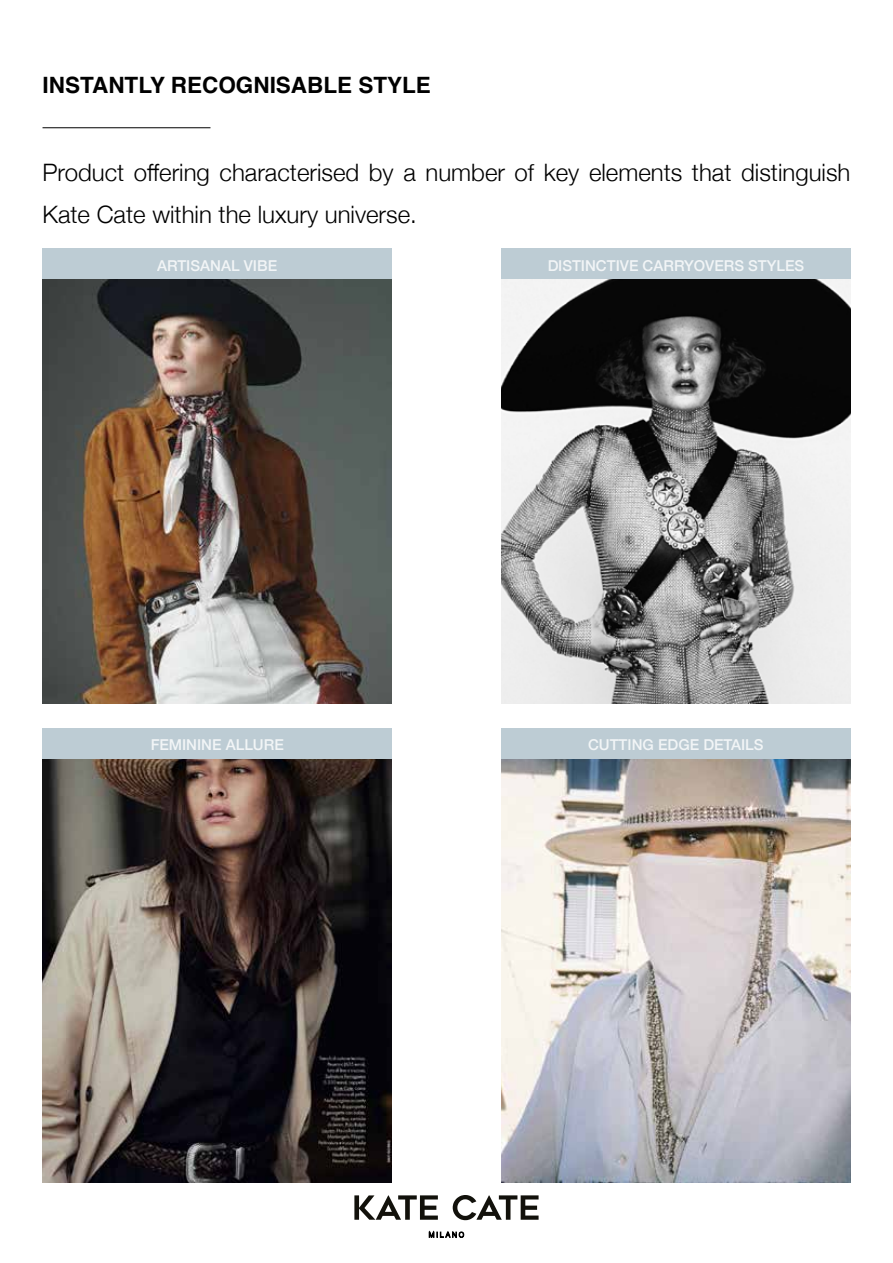
<style>
.page{position:relative;width:893px;height:1263px;background:#fff}
.page>*{position:absolute;margin:0;border:0;box-sizing:border-box;transform-origin:0 0}
.t1{font:300 24px/42px "Helvetica Neue";color:#000}
.t2{font:700 22.5px "Helvetica";color:#000}
.t3{font:500 15px "Helvetica Neue";color:#fff}
</style>
<div class="page">
<svg style="left:354px;top:1195px;width:84px;height:25px"></svg>
<svg style="left:453px;top:1195px;width:86px;height:25px"></svg>
<svg style="left:429px;top:1232px;width:35px;height:6px"></svg>
<hr style="left:43px;top:127px;width:167px;height:1px;background:#000">
<img style="left:43px;top:279px;width:349px;height:425px">
<img style="left:43px;top:758px;width:349px;height:424px">
<img style="left:501px;top:279px;width:349px;height:425px">
<img style="left:501px;top:758px;width:349px;height:424px">
<div style="left:43px;top:249px;width:349px;height:30px;background:#bdccd4"></div>
<div style="left:43px;top:728px;width:349px;height:30px;background:#bdccd4"></div>
<div style="left:501px;top:249px;width:349px;height:30px;background:#bdccd4"></div>
<div style="left:501px;top:728px;width:349px;height:30px;background:#bdccd4"></div>
<p class="t2" style="left:43px;top:76px;width:390px">INSTANTLY RECOGNISABLE STYLE</p>
<p class="t1" style="left:43px;top:150px;width:809px">Product offering characterised by a number of key elements that distinguish<br>Kate Cate within the luxury universe.</p>
<p class="t3" style="left:157px;top:256px;width:122px">ARTISANAL VIBE</p>
<p class="t3" style="left:547px;top:256px;width:258px">DISTINCTIVE CARRYOVERS STYLES</p>
<p class="t3" style="left:150px;top:736px;width:135px">FEMININE ALLURE</p>
<p class="t3" style="left:588px;top:736px;width:177px">CUTTING EDGE DETAILS</p>
</div>
